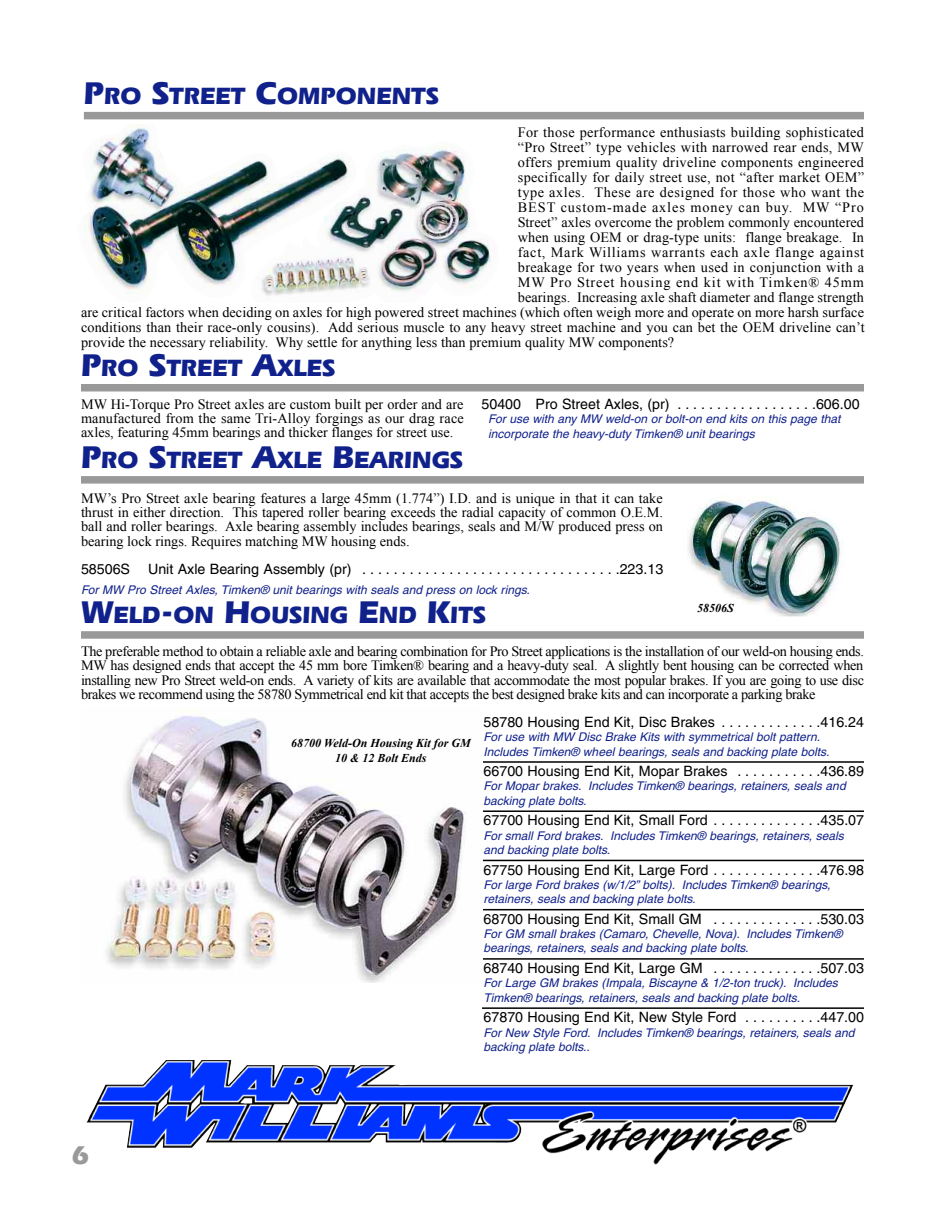
<style>
.page{position:relative;width:945px;height:1215px;background:#fff}
.page>*{position:absolute;margin:0;border:0;box-sizing:border-box;transform-origin:0 0}
.t1{font:700 27px "Eras IT Cby BT";color:#999}
.t2{font:700 24.75px "Eras IT Cby BT";color:#10218b}
.t3{font:14.25px/14.2px "Times New Roman";letter-spacing:.01em;color:#000;text-align:justify}
.t4{font:14.25px "Helvetica";color:#000}
.t5{font:14.25px "Times New Roman";letter-spacing:.05em;color:#000}
.t6{font:14.25px "Times New Roman";letter-spacing:.03em;color:#000}
.t7{font:14.25px "Times New Roman";letter-spacing:.04em;color:#000}
.t8{font:14.25px "Times New Roman";letter-spacing:.06em;color:#000}
.t9{font:14.25px "Times New Roman";letter-spacing:.065em;color:#000}
.t10{font:italic 12px/14.2px "Helvetica";color:#10218b}
.t11{font:italic 700 12px/14.4px "Times New Roman";color:#000;text-align:center}
.s1{font-size:33px}
</style>
<div class="page">
<img style="left:194px;top:1060px;width:659px;height:105px">
<hr style="left:477px;top:761px;width:387px;height:2px;background:#000">
<hr style="left:477px;top:810px;width:387px;height:2px;background:#000">
<hr style="left:477px;top:860px;width:387px;height:1px;background:#000">
<hr style="left:477px;top:909px;width:387px;height:1px;background:#000">
<hr style="left:477px;top:958px;width:387px;height:2px;background:#000">
<hr style="left:477px;top:1007px;width:387px;height:2px;background:#000">
<div style="left:84px;top:112px;width:780px;height:7px;background:#999"></div>
<img style="left:83px;top:124px;width:408px;height:172px">
<div style="left:81px;top:384px;width:783px;height:8px;background:#999"></div>
<div style="left:81px;top:476px;width:783px;height:8px;background:#999"></div>
<img style="left:688px;top:498px;width:154px;height:119px">
<div style="left:81px;top:631px;width:783px;height:8px;background:#999"></div>
<div style="left:82px;top:707px;width:400px;height:344px;background:#fff"></div>
<img style="left:105px;top:716px;width:361px;height:267px">
<p class="t2" style="left:84px;top:80px;width:356px"><span class="s1">P</span>RO <span class="s1">S</span>TREET <span class="s1">C</span>OMPONENTS</p>
<p class="t3" style="left:518px;top:125px;width:348px">For those performance enthusiasts building sophisticated</p>
<p class="t3" style="left:518px;top:140px;width:348px">“Pro Street” type vehicles with narrowed rear ends, MW</p>
<p class="t3" style="left:518px;top:155px;width:347px">offers premium quality driveline components engineered</p>
<p class="t3" style="left:518px;top:170px;width:348px">specifically for daily street use, not “after market OEM”</p>
<p class="t7" style="left:518px;top:184px;width:348px">type axles. These are designed for those who want the</p>
<p class="t9" style="left:518px;top:199px;width:348px">BEST custom-made axles money can buy. MW “Pro</p>
<p class="t3" style="left:518px;top:215px;width:348px">Street” axles overcome the problem commonly encountered</p>
<p class="t3" style="left:518px;top:230px;width:348px">when using OEM or drag-type units: flange breakage. In</p>
<p class="t5" style="left:518px;top:244px;width:348px">fact, Mark Williams warrants each axle flange against</p>
<p class="t6" style="left:518px;top:259px;width:348px">breakage for two years when used in conjunction with a</p>
<p class="t8" style="left:518px;top:274px;width:348px">MW Pro Street housing end kit with Timken® 45mm</p>
<p class="t3" style="left:518px;top:290px;width:348px">bearings. Increasing axle shaft diameter and flange strength</p>
<p class="t3" style="left:81px;top:305px;width:785px">are critical factors when deciding on axles for high powered street machines (which often weigh more and operate on more harsh surface</p>
<p class="t3" style="left:81px;top:320px;width:785px">conditions than their race-only cousins). Add serious muscle to any heavy street machine and you can bet the OEM driveline can’t</p>
<p class="t3" style="left:81px;top:335px;width:595px">provide the necessary reliability. Why settle for anything less than premium quality MW components?</p>
<p class="t2" style="left:81px;top:352px;width:256px"><span class="s1">P</span>RO <span class="s1">S</span>TREET <span class="s1">A</span>XLES</p>
<p class="t3" style="left:81px;top:397px;width:384px">MW Hi-Torque Pro Street axles are custom built per order and are manufactured from the same Tri-Alloy forgings as our drag race axles, featuring 45mm bearings and thicker flanges for street use.</p>
<p class="t4" style="left:481px;top:399px;width:380px">50400 Pro Street Axles, (pr) . . . . . . . . . . . . . . . . . .606.00</p>
<p class="t10" style="left:488px;top:413px;width:354px">For use with any MW weld-on or bolt-on end kits on this page that incorporate the heavy-duty Timken® unit bearings</p>
<p class="t2" style="left:81px;top:445px;width:384px"><span class="s1">P</span>RO <span class="s1">S</span>TREET <span class="s1">A</span>XLE <span class="s1">B</span>EARINGS</p>
<p class="t3" style="left:81px;top:491px;width:584px">MW’s Pro Street axle bearing features a large 45mm (1.774”) I.D. and is unique in that it can take thrust in either direction. This tapered roller bearing exceeds the radial capacity of common O.E.M. ball and roller bearings. Axle bearing assembly includes bearings, seals and M/W produced press on bearing lock rings. Requires matching MW housing ends.</p>
<p class="t4" style="left:81px;top:563px;width:51px">58506S</p>
<p class="t4" style="left:148px;top:563px;width:517px">Unit Axle Bearing Assembly (pr) . . . . . . . . . . . . . . . . . . . . . . . . . . . . . . . . .223.13</p>
<p class="t10" style="left:81px;top:584px;width:450px">For MW Pro Street Axles, Timken® unit bearings with seals and press on lock rings.</p>
<p class="t2" style="left:81px;top:600px;width:406px"><span class="s1">W</span>ELD<span class="s1">-</span>ON <span class="s1">H</span>OUSING <span class="s1">E</span>ND <span class="s1">K</span>ITS</p>
<p class="t11" style="left:697px;top:601px;width:38px">58506S</p>
<p class="t3" style="left:81px;top:644px;width:785px">The preferable method to obtain a reliable axle and bearing combination for Pro Street applications is the installation of our weld-on housing ends.<br>MW has designed ends that accept the 45 mm bore Timken® bearing and a heavy-duty seal. A slightly bent housing can be corrected when installing new Pro Street weld-on ends. A variety of kits are available that accommodate the most popular brakes. If you are going to use disc brakes we recommend using the 58780 Symmetrical end kit that accepts the best designed brake kits and can incorporate a parking brake</p>
<p class="t4" style="left:484px;top:717px;width:382px">58780 Housing End Kit, Disc Brakes . . . . . . . . . . . . .416.24</p>
<p class="t10" style="left:484px;top:731px;width:347px">For use with MW Disc Brake Kits with symmetrical bolt pattern.<br>Includes Timken® wheel bearings, seals and backing plate bolts.</p>
<p class="t4" style="left:484px;top:766px;width:382px">66700 Housing End Kit, Mopar Brakes . . . . . . . . . . .436.89</p>
<p class="t10" style="left:484px;top:780px;width:364px">For Mopar brakes. Includes Timken® bearings, retainers, seals and backing plate bolts.</p>
<p class="t4" style="left:484px;top:815px;width:382px">67700 Housing End Kit, Small Ford . . . . . . . . . . . . . .435.07</p>
<p class="t10" style="left:484px;top:830px;width:362px">For small Ford brakes. Includes Timken® bearings, retainers, seals and backing plate bolts.</p>
<p class="t4" style="left:484px;top:864px;width:382px">67750 Housing End Kit, Large Ford . . . . . . . . . . . . . .476.98</p>
<p class="t10" style="left:484px;top:879px;width:348px">For large Ford brakes (w/1/2” bolts). Includes Timken® bearings, retainers, seals and backing plate bolts.</p>
<p class="t4" style="left:484px;top:914px;width:382px">68700 Housing End Kit, Small GM . . . . . . . . . . . . . .530.03</p>
<p class="t10" style="left:484px;top:928px;width:360px">For GM small brakes (Camaro, Chevelle, Nova). Includes Timken® bearings, retainers, seals and backing plate bolts.</p>
<p class="t4" style="left:484px;top:963px;width:382px">68740 Housing End Kit, Large GM . . . . . . . . . . . . . .507.03</p>
<p class="t10" style="left:484px;top:977px;width:356px">For Large GM brakes (Impala, Biscayne &amp; 1/2-ton truck). Includes<br>Timken® bearings, retainers, seals and backing plate bolts.</p>
<p class="t4" style="left:484px;top:1012px;width:382px">67870 Housing End Kit, New Style Ford . . . . . . . . . .447.00</p>
<p class="t10" style="left:484px;top:1026px;width:372px">For New Style Ford. Includes Timken® bearings, retainers, seals and backing plate bolts..</p>
<p class="t11" style="left:291px;top:736px;width:181px">68700 Weld-On Housing Kit for GM<br>10 &amp; 12 Bolt Ends</p>
<p class="t1" style="left:72px;top:1138px;width:18px">6</p>
</div>
